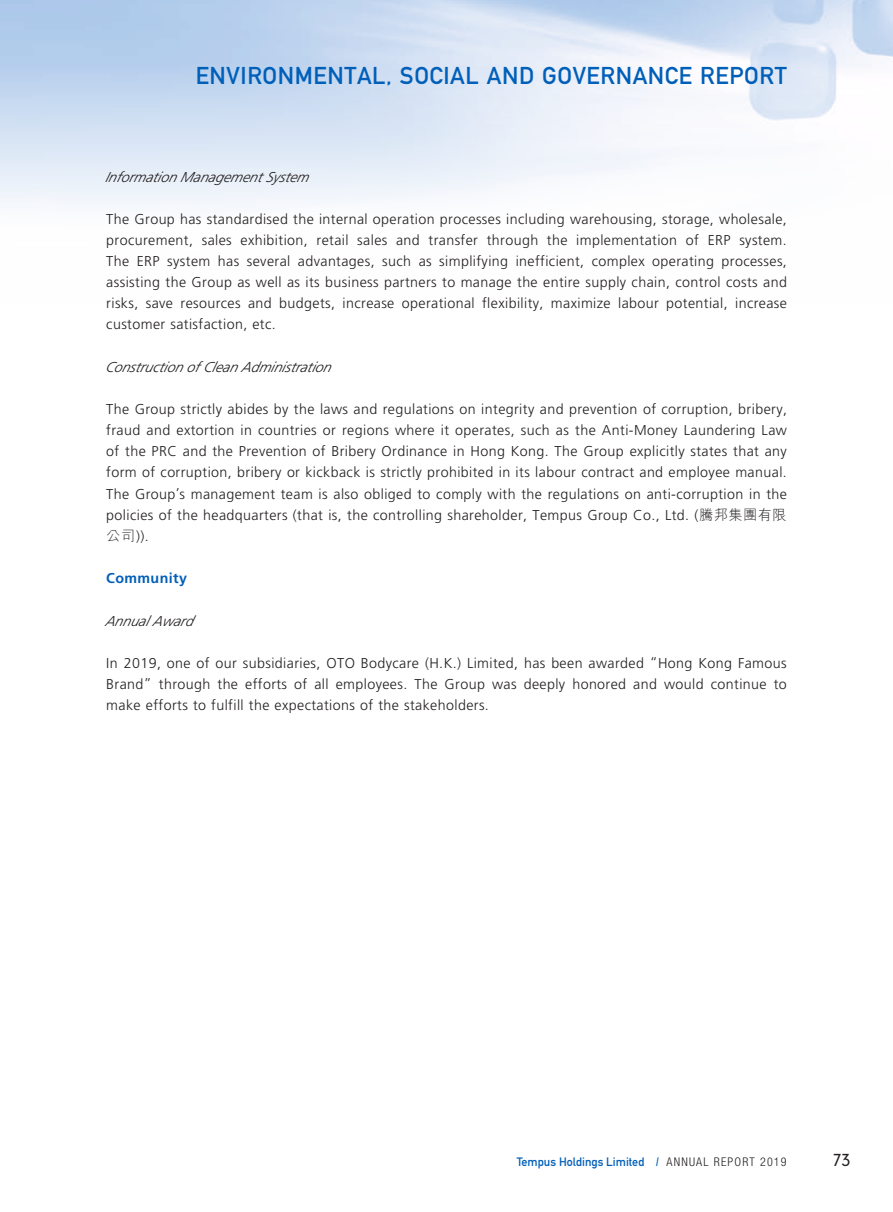
<style>
.page{position:relative;width:893px;height:1212px;background:#fff}
.page>*{position:absolute;margin:0;border:0;box-sizing:border-box;transform-origin:0 0}
.t1{font:24px "DIN Mittelschrift Std";letter-spacing:.025em;color:#005fb9}
.t2{font:300 16.5px "DIN Neuzeit Grotesk Std";color:#231f20}
.t3{font:300 14.25px/21px "Frutiger LT Std";letter-spacing:.03em;color:#231f20;text-align:justify}
.t4{font:italic 300 14.25px "Frutiger LT Std";color:#231f20}
.t5{font:700 14.25px "Frutiger LT Std";letter-spacing:.03em;color:#005fb9}
.t6{font:12px "DIN Mittelschrift Std";color:#005fb9}
.s1{font-family:"M Hei HK"}
.s2{font-family:"DIN Engschrift Std"}
.s3{font-family:"Helvetica Neue LT Std";font-weight:300;font-stretch:condensed;color:#231f20}
</style>
<div class="page">
<h1 class="t1" style="left:196px;top:61px;width:592px">ENVIRONMENTAL, SOCIAL AND GOVERNANCE REPORT</h1>
<p class="t4" style="left:105px;top:169px;width:209px">InformationManagementSystem</p>
<p class="t3" style="left:106px;top:209px;width:682px">The Group has standardised the internal operation processes including warehousing, storage, wholesale, procurement, sales exhibition, retail sales and transfer through the implementation of ERP system.<br>The ERP system has several advantages, such as simplifying inefficient, complex operating processes, assisting the Group as well as its business partners to manage the entire supply chain, control costs and risks, save resources and budgets, increase operational flexibility, maximize labour potential, increase customer satisfaction, etc.</p>
<p class="t4" style="left:105px;top:359px;width:232px">Constructionof CleanAdministration</p>
<p class="t3" style="left:106px;top:399px;width:682px">The Group strictly abides by the laws and regulations on integrity and prevention of corruption, bribery, fraud and extortion in countries or regions where it operates, such as the Anti-Money Laundering Law of the PRC and the Prevention of Bribery Ordinance in Hong Kong. The Group explicitly states that any form of corruption, bribery or kickback is strictly prohibited in its labour contract and employee manual.<br>The Group’s management team is also obliged to comply with the regulations on anti-corruption in the policies of the headquarters (that is, the controlling shareholder, Tempus Group Co., Ltd. (<span class="s1">騰邦集團有限公司</span>)).</p>
<p class="t5" style="left:106px;top:569px;width:82px">Community</p>
<p class="t4" style="left:105px;top:613px;width:94px">AnnualAward</p>
<p class="t3" style="left:106px;top:653px;width:682px">In 2019, one of our subsidiaries, OTO Bodycare (H.K.) Limited, has been awarded “Hong Kong Famous Brand” through the efforts of all employees. The Group was deeply honored and would continue to make efforts to fulfill the expectations of the stakeholders.</p>
<p class="t6" style="left:517px;top:1154px;width:271px">TEMPUS HOLDINGS LIMITED <span class="s2">/</span> <span class="s3">ANNUAL REPORT 2019</span></p>
<p class="t2" style="left:833px;top:1150px;width:19px">73</p>
</div>
